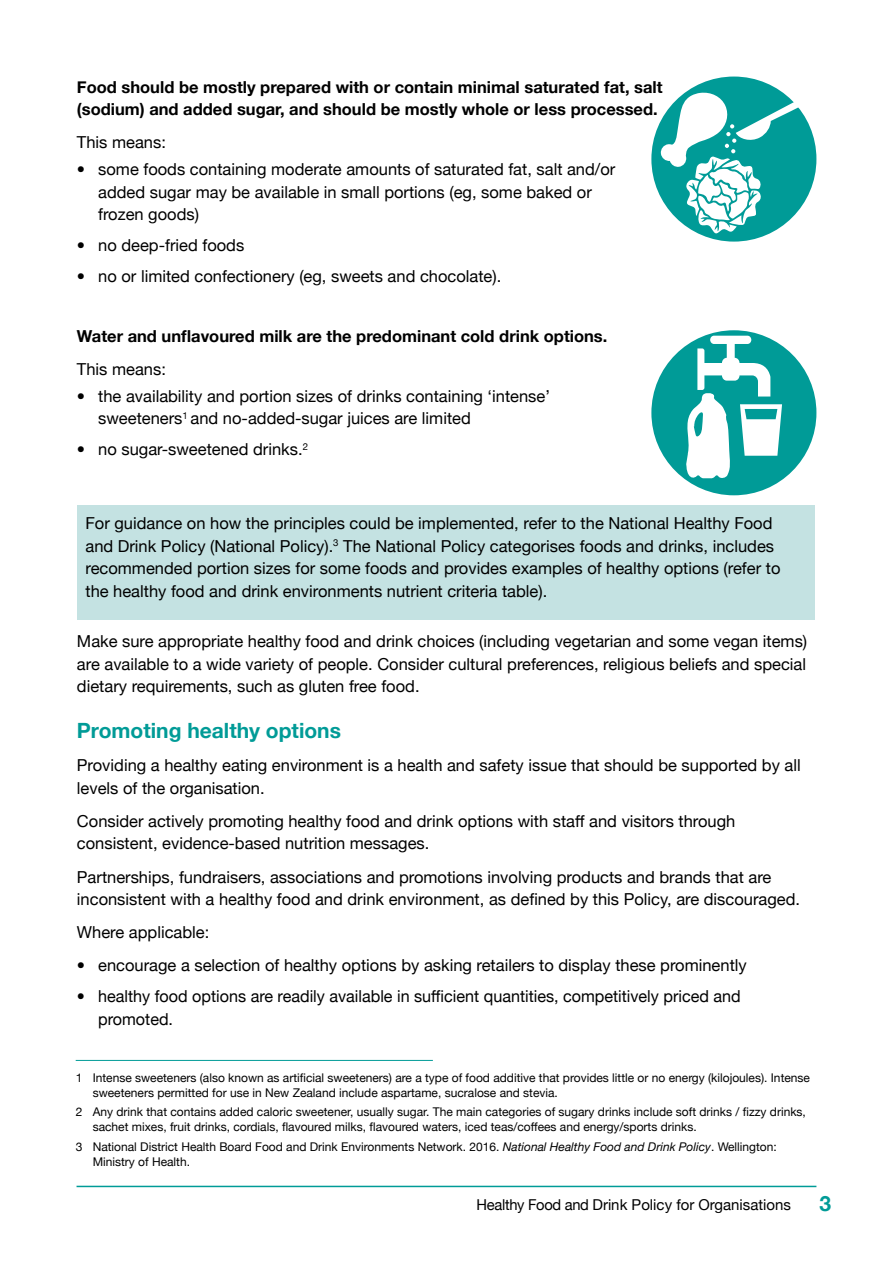
<style>
.page{position:relative;width:893px;height:1263px;background:#fff}
.page>*{position:absolute;margin:0;border:0;box-sizing:border-box;transform-origin:0 0}
.t1{font:700 21px "Helvetica Neue";color:#009b97}
.t2{font:16.5px/22.5px "Helvetica Neue";color:#000}
.t3{font:700 16.5px/22.5px "Helvetica Neue";color:#000}
.t4{font:15px "Helvetica Neue";color:#000}
.t5{font:12px/15px "Helvetica Neue";color:#000}
.s1{font-style:italic}
</style>
<div class="page">
<hr style="left:77px;top:1186px;width:739px;height:1px;background:#009b97">
<div style="left:77px;top:505px;width:737px;height:115px;background:#c4e2e2"></div>
<div style="left:651px;top:77px;width:165px;height:165px;background:#009b97;border-radius:50%"></div>
<svg style="left:660px;top:92px;width:156px;height:142px"></svg>
<div style="left:651px;top:330px;width:165px;height:165px;background:#009b97;border-radius:50%"></div>
<svg style="left:686px;top:336px;width:96px;height:143px"></svg>
<hr style="left:76px;top:1060px;width:357px;height:1px;background:#009b97">
<p class="t3" style="left:77px;top:77px;width:587px">Food should be mostly prepared with or contain minimal saturated fat, salt (sodium) and added sugar, and should be mostly whole or less processed.</p>
<p class="t2" style="left:77px;top:133px;width:90px">This means:</p>
<p class="t2" style="left:98px;top:157px;width:519px;text-indent:-21px">• some foods containing moderate amounts of saturated fat, salt and/or added sugar may be available in small portions (eg, some baked or frozen goods)</p>
<p class="t2" style="left:77px;top:233px;width:169px">• no deep-fried foods</p>
<p class="t2" style="left:77px;top:264px;width:426px">• no or limited confectionery (eg, sweets and chocolate).</p>
<p class="t3" style="left:77px;top:324px;width:532px">Water and unflavoured milk are the predominant cold drink options.</p>
<p class="t2" style="left:77px;top:359px;width:90px">This means:</p>
<p class="t2" style="left:98px;top:383px;width:453px;text-indent:-21px">• the availability and portion sizes of drinks containing ‘intense’ sweeteners<sup>1</sup> and no-added-sugar juices are limited</p>
<p class="t2" style="left:77px;top:437px;width:233px">• no sugar-sweetened drinks.<sup>2</sup></p>
<p class="t2" style="left:85px;top:514px;width:696px">For guidance on how the principles could be implemented, refer to the National Healthy Food and Drink Policy (National Policy).<sup>3</sup> The National Policy categorises foods and drinks, includes recommended portion sizes for some foods and provides examples of healthy options (refer to the healthy food and drink environments nutrient criteria table).</p>
<p class="t2" style="left:77px;top:631px;width:732px;text-align:justify">Make sure appropriate healthy food and drink choices (including vegetarian and some vegan items) are available to a wide variety of people. Consider cultural preferences, religious beliefs and special dietary requirements, such as gluten free food.</p>
<p class="t1" style="left:77px;top:723px;width:266px">Promoting healthy options</p>
<p class="t2" style="left:77px;top:756px;width:725px">Providing a healthy eating environment is a health and safety issue that should be supported by all levels of the organisation.</p>
<p class="t2" style="left:77px;top:809px;width:660px">Consider actively promoting healthy food and drink options with staff and visitors through consistent, evidence-based nutrition messages.</p>
<p class="t2" style="left:77px;top:867px;width:725px">Partnerships, fundraisers, associations and promotions involving products and brands that are inconsistent with a healthy food and drink environment, as defined by this Policy, are discouraged.</p>
<p class="t2" style="left:77px;top:923px;width:134px">Where applicable:</p>
<p class="t2" style="left:77px;top:953px;width:671px">• encourage a selection of healthy options by asking retailers to display these prominently</p>
<p class="t2" style="left:98px;top:984px;width:644px;text-indent:-21px">• healthy food options are readily available in sufficient quantities, competitively priced and promoted.</p>
<p class="t5" style="left:93px;top:1069px;width:719px;text-indent:-17px">1 Intense sweeteners (also known as artificial sweeteners) are a type of food additive that provides little or no energy (kilojoules). Intense sweeteners permitted for use in New Zealand include aspartame, sucralose and stevia.</p>
<p class="t5" style="left:93px;top:1104px;width:715px;text-indent:-17px">2 Any drink that contains added caloric sweetener, usually sugar. The main categories of sugary drinks include soft drinks / fizzy drinks, sachet mixes, fruit drinks, cordials, flavoured milks, flavoured waters, iced teas/coffees and energy/sports drinks.</p>
<p class="t5" style="left:93px;top:1140px;width:686px;text-indent:-17px">3 National District Health Board Food and Drink Environments Network. 2016. <span class="s1">National Healthy Food and Drink Policy</span>. Wellington:<br>Ministry of Health.</p>
<p class="t4" style="left:476px;top:1199px;width:316px">Healthy Food and Drink Policy for Organisations</p>
<p class="t1" style="left:819px;top:1196px;width:13px">3</p>
</div>
